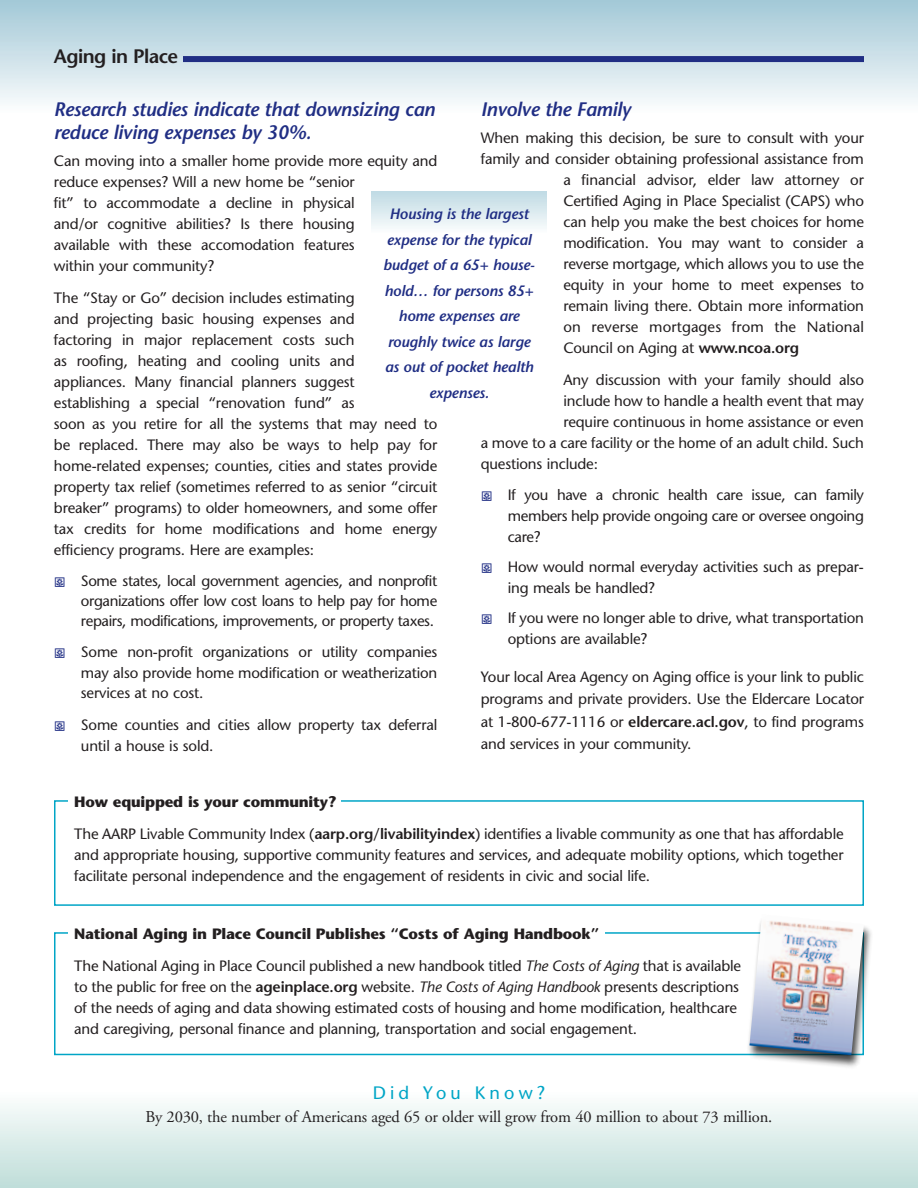
<style>
.page{position:relative;width:918px;height:1188px;background:#fff}
.page>*{position:absolute;margin:0;border:0;box-sizing:border-box;transform-origin:0 0}
.t1{font:italic 600 19.5px/22.5px "Stone Sans";letter-spacing:-.015em;color:#202e84}
.t2{font:600 19.5px "Stone Sans";letter-spacing:-.03em;color:#231f20}
.t3{font:18px "Stone Sans";letter-spacing:.23em;color:#00a5c6}
.t4{font:16.5px "Adobe Garamond";letter-spacing:-.01em;color:#231f20}
.t5{font:15px/21px "Stone Sans";letter-spacing:-.01em;color:#231f20}
.t6{font:italic 600 15px/25.5px "Stone Sans";letter-spacing:-.01em;color:#202e84;text-align:center}
.s1{font-family:"Botanical";font-size:12px;color:#202e84}
.s2{font-weight:600}
.s3{font-weight:700}
.s4{font-style:italic}
</style>
<div class="page">
<div style="left:0;top:1090px;width:918px;height:98px;background:linear-gradient(to bottom,#fefefe,#bfddd9)"></div>
<div style="left:0;top:0;width:918px;height:113px;background:linear-gradient(to bottom,#a1c7d6,#fcfdfd)"></div>
<div style="left:371px;top:192px;width:176px;height:41px;background:linear-gradient(to bottom,#c0dbe4,#fcfdfd)"></div>
<div style="left:54px;top:800px;width:810px;height:106px;border:2px solid #00a5c6"></div>
<div style="left:68px;top:796px;width:273px;height:15px;background:#fff"></div>
<div style="left:54px;top:932px;width:810px;height:123px;border:2px solid #00a5c6"></div>
<div style="left:68px;top:928px;width:537px;height:15px;background:#fff"></div>
<div style="left:183px;top:56px;width:681px;height:6px;background:#202e84"></div>
<img style="left:742px;top:926px;width:129px;height:141px">
<img style="left:750px;top:921px;width:114px;height:134px">
<h1 class="t2" style="left:54px;top:49px;width:126px">Aging in Place</h1>
<h1 class="t1" style="left:54px;top:101px;width:383px">Research studies indicate that downsizing can reduce living expenses by 30%.</h1>
<p class="t5" style="left:54px;top:152px;width:385px">Can moving into a smaller home provide more equity and reduce expenses? Will a new home be “senior<br>fit” to accommodate a decline in physical<br>and/or cognitive abilities? Is there housing<br>available with these accomodation features<br>within your community?</p>
<p class="t5" style="left:54px;top:289px;width:385px">The “Stay or Go” decision includes estimating<br>and projecting basic housing expenses and<br>factoring in major replacement costs such<br>as roofing, heating and cooling units and<br>appliances. Many financial planners suggest<br>establishing a special “renovation fund” as<br>soon as you retire for all the systems that may need to be replaced. There may also be ways to help pay for home-related expenses; counties, cities and states provide property tax relief (sometimes referred to as senior “circuit breaker” programs) to older homeowners, and some offer tax credits for home modifications and home energy efficiency programs. Here are examples:</p>
<p class="t5" style="left:81px;top:572px;width:358px;line-height:20.2px;text-align:justify;text-indent:-27px"><span class="s1">M</span> Some states, local government agencies, and nonprofit organizations offer low cost loans to help pay for home repairs, modifications, improvements, or property taxes.</p>
<p class="t5" style="left:81px;top:644px;width:358px;line-height:20.2px;text-align:justify;text-indent:-27px"><span class="s1">M</span> Some non-profit organizations or utility companies may also provide home modification or weatherization services at no cost.</p>
<p class="t5" style="left:81px;top:716px;width:358px;text-indent:-27px"><span class="s1">M</span> Some counties and cities allow property tax deferral until a house is sold.</p>
<h1 class="t1" style="left:481px;top:101px;width:152px">Involve the Family</h1>
<p class="t5" style="left:481px;top:129px;width:385px">When making this decision, be sure to consult with your</p>
<p class="t5" style="left:481px;top:150px;width:385px">family and consider obtaining professional assistance from</p>
<p class="t5" style="left:563px;top:171px;width:302px">a financial advisor, elder law attorney or</p>
<p class="t5" style="left:563px;top:192px;width:302px">Certified Aging in Place Specialist (CAPS) who</p>
<p class="t5" style="left:563px;top:213px;width:302px">can help you make the best choices for home</p>
<p class="t5" style="left:563px;top:234px;width:302px">modification. You may want to consider a</p>
<p class="t5" style="left:563px;top:255px;width:302px">reverse mortgage, which allows you to use the</p>
<p class="t5" style="left:563px;top:276px;width:302px">equity in your home to meet expenses to</p>
<p class="t5" style="left:563px;top:297px;width:302px">remain living there. Obtain more information</p>
<p class="t5" style="left:563px;top:318px;width:302px">on reverse mortgages from the National</p>
<p class="t5" style="left:563px;top:339px;width:237px">Council on Aging at <span class="s2">www.ncoa.org</span></p>
<p class="t5" style="left:563px;top:371px;width:302px">Any discussion with your family should also</p>
<p class="t5" style="left:563px;top:392px;width:302px">include how to handle a health event that may</p>
<p class="t5" style="left:563px;top:413px;width:302px">require continuous in home assistance or even</p>
<p class="t5" style="left:481px;top:434px;width:385px">a move to a care facility or the home of an adult child. Such</p>
<p class="t5" style="left:481px;top:455px;width:119px">questions include:</p>
<p class="t5" style="left:508px;top:485px;width:358px;text-align:justify;text-indent:-27px"><span class="s1">M</span> If you have a chronic health care issue, can family members help provide ongoing care or oversee ongoing care?</p>
<p class="t5" style="left:508px;top:558px;width:358px;text-indent:-27px"><span class="s1">M</span> How would normal everyday activities such as prepar&shy;ing meals be handled?</p>
<p class="t5" style="left:508px;top:609px;width:358px;text-indent:-27px"><span class="s1">M</span> If you were no longer able to drive, what transportation options are available?</p>
<p class="t5" style="left:481px;top:667px;width:385px;line-height:22.5px;text-align:justify">Your local Area Agency on Aging office is your link to public programs and private providers. Use the Eldercare Locator at 1-800-677-1116 or <span class="s2">eldercare.acl.gov</span>, to find programs and services in your community.</p>
<p class="t6" style="left:383px;top:203px;width:153px">Housing is the largest expense for the typical budget of a 65+ house&shy;hold… for persons 85+ home expenses are roughly twice as large as out of pocket health expenses.</p>
<p class="t5" style="left:74px;top:787px;width:771px;line-height:31.8px"><span class="s3">How equipped is your community?<br></span>The AARP Livable Community Index (<span class="s2">aarp.org/livabilityindex</span>) identifies a livable community as one that has affordable</p>
<p class="t5" style="left:74px;top:845px;width:771px">and appropriate housing, supportive community features and services, and adequate mobility options, which together facilitate personal independence and the engagement of residents in civic and social life.</p>
<p class="t5" style="left:74px;top:919px;width:668px;line-height:31.8px"><span class="s3">National Aging in Place Council Publishes “Costs of Aging Handbook”<br></span>The National Aging in Place Council published a new handbook titled <span class="s4">The Costs of Aging</span> that is available</p>
<p class="t5" style="left:74px;top:977px;width:667px">to the public for free on the <span class="s2">ageinplace.org</span> website. <span class="s4">The Costs of Aging Handbook</span> presents descriptions of the needs of aging and data showing estimated costs of housing and home modification, healthcare and caregiving, personal finance and planning, transportation and social engagement.</p>
<p class="t3" style="left:373px;top:1086px;width:174px">Did You Know?</p>
<p class="t4" style="left:146px;top:1110px;width:628px">By 2030, the number of Americans aged 65 or older will grow from 40 million to about 73 million.</p>
</div>
